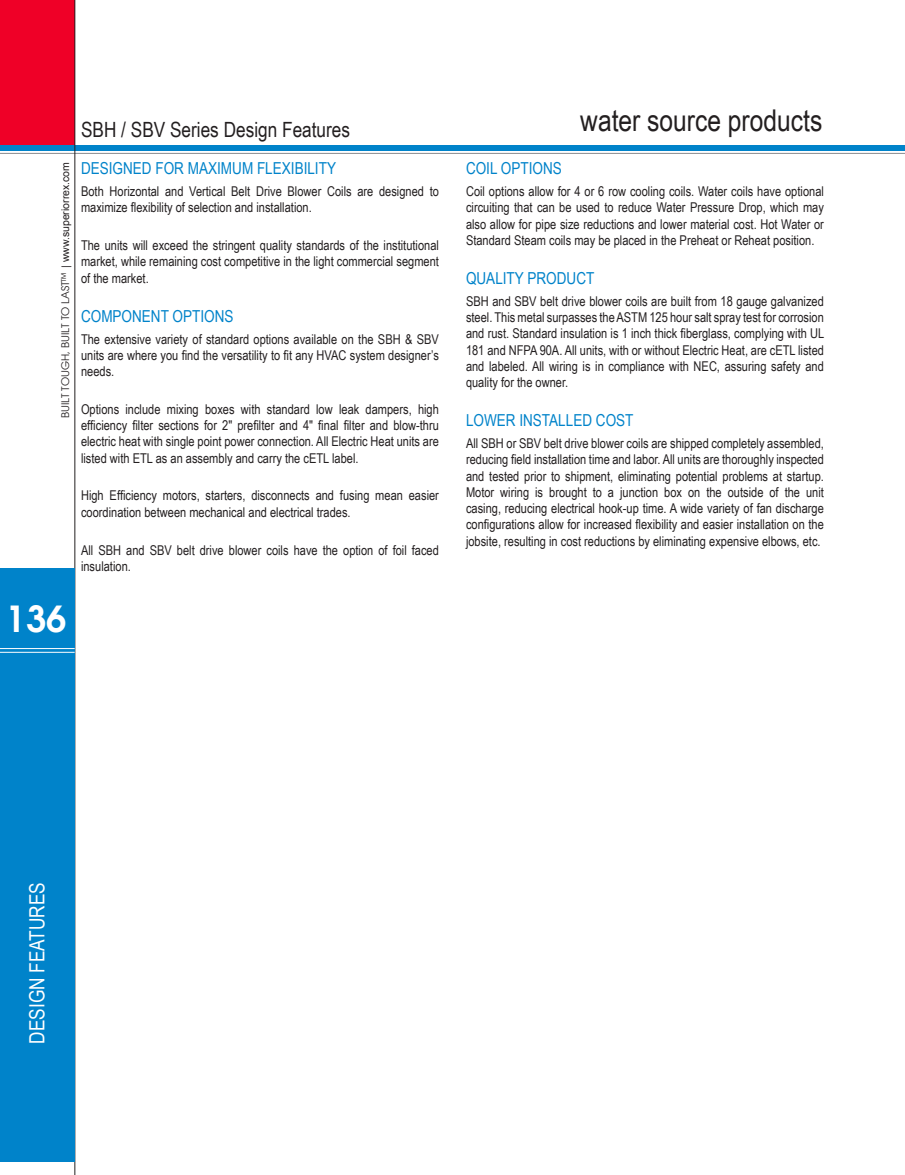
<style>
.page{position:relative;width:905px;height:1175px;background:#fff}
.page>*{position:absolute;margin:0;border:0;box-sizing:border-box;transform-origin:0 0}
.t1{font:600 36px "Avant Garde";color:#fff}
.t2{font:30px "Arial Narrow";color:#231f20}
.Titus_-_catalog_titl{font:21px "Arial Narrow";color:#231f20}
.catalog_model_-_left{font:21px "Arial Narrow";color:#fff}
.Titus_heading_3_2017{font:16.5px "Arial Narrow";color:#0083ca}
.sales_bullet_2{font:13.5px/16.2px "Arial Narrow";color:#231f20;text-align:justify}
.t3{font:10.5px "Avant Garde";color:#231f20}
.s1{font-family:"Arial"}
</style>
<div class="page">
<div style="left:0;top:0;width:75px;height:146px;background:#ef0027"></div>
<hr style="left:0;top:153px;width:904px;height:1px;background:#8a8c8f">
<div style="left:0;top:146px;width:904px;height:5px;background:#0083ca"></div>
<hr style="left:75px;top:0;width:1px;height:1174px;background:#231f20">
<div style="left:0;top:568px;width:75px;height:593px;background:#0083ca"></div>
<hr style="left:0;top:648px;width:75px;height:1px;background:#fff">
<hr style="left:0;top:652px;width:75px;height:1px;background:#fff">
<p class="t3" style="left:59px;top:418px;width:257px;rotate:-90deg">BUILT TOUGH, BUILT TO LAST™ <span class="s1">| www.superiorrex.com</span></p>
<p class="Titus_-_catalog_titl" style="left:81px;top:114px;width:270px">SBH / SBV Series Design Features</p>
<p class="Titus_heading_3_2017" style="left:81px;top:156px;width:256px">DESIGNED FOR MAXIMUM FLEXIBILITY</p>
<p class="sales_bullet_2" style="left:81px;top:183px;width:359px">Both Horizontal and Vertical Belt Drive Blower Coils are designed to maximize flexibility of selection and installation.</p>
<p class="sales_bullet_2" style="left:81px;top:237px;width:359px">The units will exceed the stringent quality standards of the institutional market, while remaining cost competitive in the light commercial segment of the market.</p>
<p class="Titus_heading_3_2017" style="left:81px;top:304px;width:154px">COMPONENT OPTIONS</p>
<p class="sales_bullet_2" style="left:81px;top:330px;width:359px">The extensive variety of standard options available on the SBH &amp; SBV units are where you find the versatility to fit any HVAC system designer’s needs.</p>
<p class="sales_bullet_2" style="left:81px;top:401px;width:359px">Options include mixing boxes with standard low leak dampers, high efficiency filter sections for 2" prefilter and 4" final filter and blow-thru electric heat with single point power connection. All Electric Heat units are listed with ETL as an assembly and carry the cETL label.</p>
<p class="sales_bullet_2" style="left:81px;top:487px;width:359px">High Efficiency motors, starters, disconnects and fusing mean easier coordination between mechanical and electrical trades.</p>
<p class="sales_bullet_2" style="left:81px;top:541px;width:359px">All SBH and SBV belt drive blower coils have the option of foil faced insulation.</p>
<h1 class="t1" style="left:6px;top:594px;width:62px">136</h1>
<h2 class="t2" style="left:580px;top:98px;width:244px">water source products</h2>
<p class="Titus_heading_3_2017" style="left:466px;top:156px;width:97px">COIL OPTIONS</p>
<p class="sales_bullet_2" style="left:466px;top:183px;width:359px">Coil options allow for 4 or 6 row cooling coils. Water coils have optional circuiting that can be used to reduce Water Pressure Drop, which may also allow for pipe size reductions and lower material cost. Hot Water or Standard Steam coils may be placed in the Preheat or Reheat position.</p>
<p class="Titus_heading_3_2017" style="left:466px;top:266px;width:130px">QUALITY PRODUCT</p>
<p class="sales_bullet_2" style="left:466px;top:293px;width:360px">SBH and SBV belt drive blower coils are built from 18 gauge galvanized steel. This metal surpasses the ASTM 125 hour salt spray test for corrosion and rust. Standard insulation is 1 inch thick fiberglass, complying with UL 181 and NFPA 90A. All units, with or without Electric Heat, are cETL listed and labeled. All wiring is in compliance with NEC, assuring safety and quality for the owner.</p>
<p class="Titus_heading_3_2017" style="left:466px;top:408px;width:169px">LOWER INSTALLED COST</p>
<p class="sales_bullet_2" style="left:466px;top:435px;width:359px">All SBH or SBV belt drive blower coils are shipped completely assembled, reducing field installation time and labor. All units are thoroughly inspected and tested prior to shipment, eliminating potential problems at startup.<br>Motor wiring is brought to a junction box on the outside of the unit casing, reducing electrical hook-up time. A wide variety of fan discharge configurations allow for increased flexibility and easier installation on the jobsite, resulting in cost reductions by eliminating expensive elbows, etc.</p>
<p class="catalog_model_-_left" style="left:22px;top:1043px;width:163px;rotate:-90deg">DESIGN FEATURES</p>
</div>
